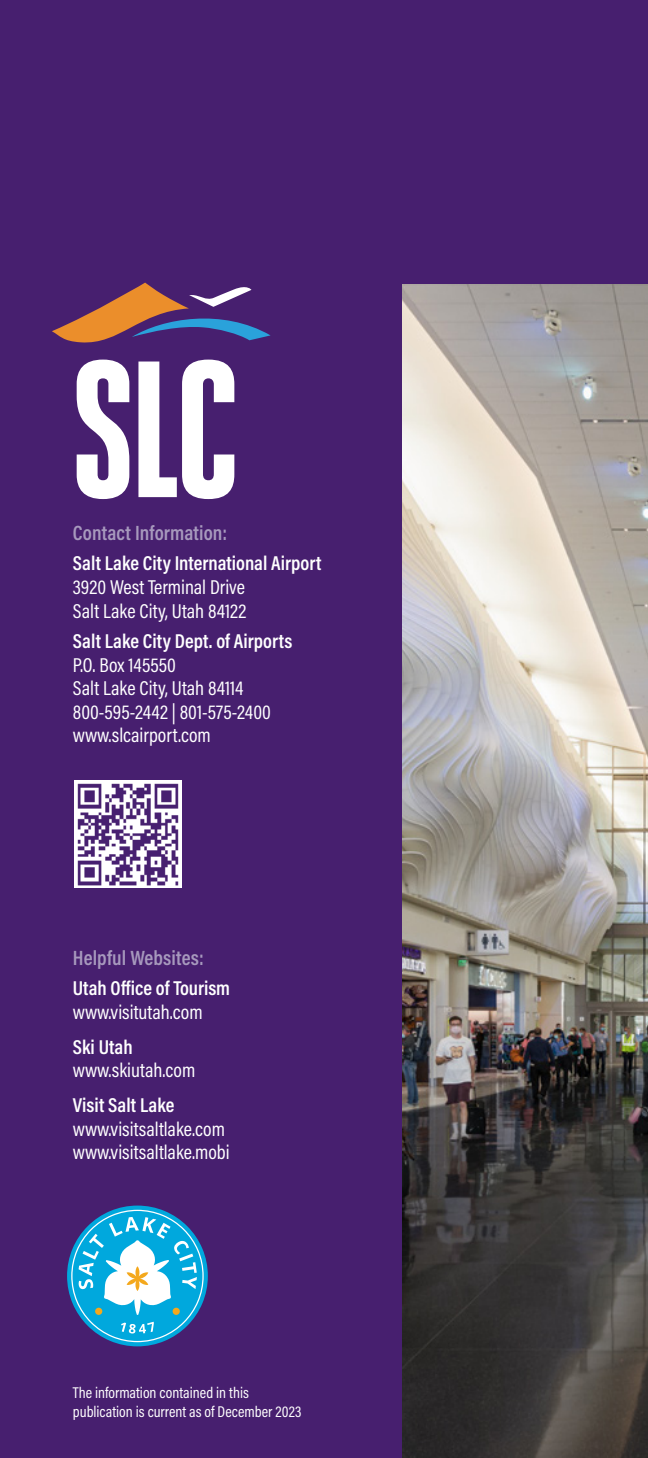
<style>
.page{position:relative;width:648px;height:1458px;background:#fff}
.page>*{position:absolute;margin:0;border:0;box-sizing:border-box;transform-origin:0 0}
.t1{font:600 20.7px "Acumin Pro Cond";letter-spacing:.005em;color:#a799bd}
.t2{font:20.25px/23.6px "Acumin Pro Cond";color:#fff}
.t3{font:600 20.25px/23.6px "Acumin Pro Cond";color:#fff}
.t4{font:15.75px/18.4px "Acumin Pro Cond";color:#fff}
.s1{font-weight:400}
.s2{font-weight:600}
</style>
<div class="page">
<img style="left:402px;top:284px;width:246px;height:1174px">
<div style="left:399px;top:0;width:249px;height:284px;background:#471f6f"></div>
<div style="left:0;top:0;width:402px;height:1458px;background:#471f6f"></div>
<svg style="left:77px;top:360px;width:52px;height:139px"></svg>
<svg style="left:138px;top:360px;width:96px;height:139px"></svg>
<svg style="left:52px;top:283px;width:219px;height:60px"></svg>
<svg style="left:67px;top:1206px;width:141px;height:140px"></svg>
<div style="left:95px;top:1308px;width:7px;height:7px;background:#f4a81c;border-radius:50%"></div>
<div style="left:173px;top:1308px;width:7px;height:7px;background:#f4a81c;border-radius:50%"></div>
<img style="left:74px;top:781px;width:108px;height:107px">
<p class="t1" style="left:73px;top:519px;width:156px">Contact Information:</p>
<p class="t3" style="left:73px;top:551px;width:250px">Salt Lake City International Airport</p>
<p class="t2" style="left:73px;top:575px;width:174px">3920 West Terminal Drive</p>
<p class="t2" style="left:73px;top:598px;width:175px">Salt Lake City, Utah 84122</p>
<p class="t3" style="left:73px;top:629px;width:221px">Salt Lake City Dept. of Airports</p>
<p class="t2" style="left:73px;top:652px;width:105px">P.O. Box 145550</p>
<p class="t2" style="left:73px;top:676px;width:172px">Salt Lake City, Utah 84114</p>
<p class="t2" style="left:73px;top:700px;width:200px">800-595-2442 | 801-575-2400</p>
<p class="t2" style="left:73px;top:723px;width:139px">www.slcairport.com</p>
<p class="t1" style="left:73px;top:944px;width:132px">Helpful Websites:</p>
<p class="t3" style="left:73px;top:976px;width:159px">Utah Office of Tourism <span class="s1">www.visitutah.com</span></p>
<p class="t2" style="left:73px;top:1034px;width:124px"><span class="s2">Ski Utah </span>www.skiutah.com</p>
<p class="t2" style="left:73px;top:1093px;width:158px"><span class="s2">Visit Salt Lake </span>www.visitsaltlake.com www.visitsaltlake.mobi</p>
<p class="t4" style="left:73px;top:1383px;width:230px">The information contained in this publication is current as of December 2023</p>
</div>
